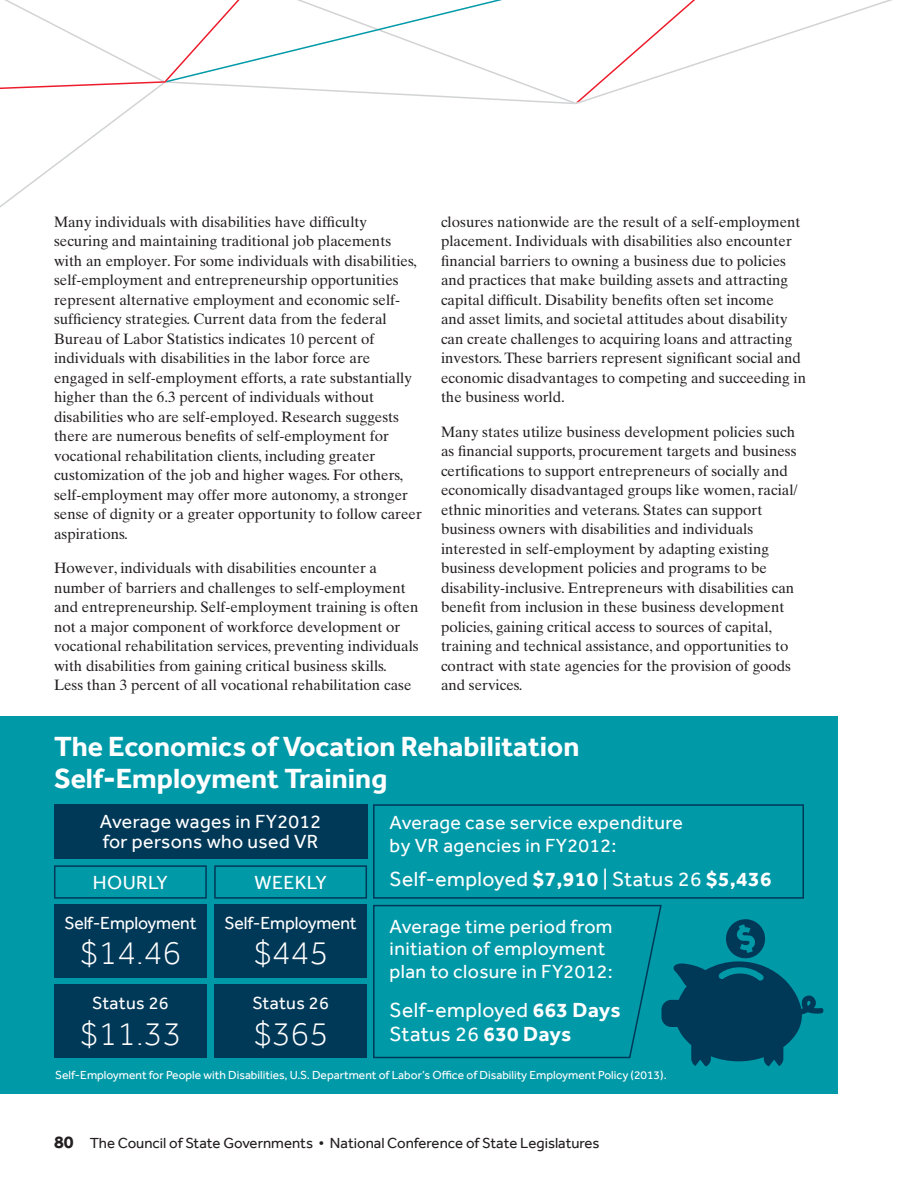
<style>
.page{position:relative;width:918px;height:1188px;background:#fff}
.page>*{position:absolute;margin:0;border:0;box-sizing:border-box;transform-origin:0 0}
.Pull-Out_Body_1{font:300 34.5px "Effra";color:#fff}
.t1{font:700 28.5px/31.5px "Effra";color:#fff}
.Pull-Out_Body_1-2{font:21px/24px "Effra";letter-spacing:.02em;color:#fff}
.Pull-Out_Body_1-3{font:19.5px/22.5px "Effra";letter-spacing:.02em;color:#fff}
.Pull-Out_Body_1-4{font:18px "Effra";letter-spacing:-.01em;color:#fff}
.Pull-Out_Body_1-5{font:18px "Effra";letter-spacing:.02em;color:#fff}
.Body{font:15px/19.5px "Times Ten LT";color:#231f20}
.t2{font:15px "Effra";color:#231f20}
.Body-2{font:12px "Effra";color:#fff}
.s1{font-weight:700}
.s2{font-weight:700;font-size:18px}
</style>
<div class="page">
<svg style="left:710px;top:0;width:182px;height:60px"></svg>
<svg style="left:0;top:0;width:710px;height:208px"></svg>
<div style="left:0;top:716px;width:838px;height:378px;background:#0099a8"></div>
<svg style="left:663px;top:919px;width:161px;height:147px"></svg>
<div style="left:54px;top:904px;width:153px;height:74px;background:#003857"></div>
<div style="left:214px;top:904px;width:152px;height:74px;background:#003857"></div>
<div style="left:54px;top:985px;width:153px;height:73px;background:#003857"></div>
<div style="left:214px;top:985px;width:152px;height:73px;background:#003857"></div>
<div style="left:54px;top:804px;width:313px;height:55px;background:#003857"></div>
<div style="left:373px;top:804px;width:431px;height:95px;border:2px solid #003857"></div>
<svg style="left:373px;top:904px;width:290px;height:155px"></svg>
<div style="left:54px;top:865px;width:153px;height:34px;border:2px solid #003857"></div>
<div style="left:214px;top:865px;width:153px;height:34px;border:2px solid #003857"></div>
<p class="Body" style="left:54px;top:212px;width:369px">Many individuals with disabilities have difficulty securing and maintaining traditional job placements with an employer. For some individuals with disabilities, self-employment and entrepreneurship opportunities represent alternative employment and economic self&shy;sufficiency strategies. Current data from the federal Bureau of Labor Statistics indicates 10 percent of individuals with disabilities in the labor force are engaged in self-employment efforts, a rate substantially higher than the 6.3 percent of individuals without disabilities who are self-employed. Research suggests there are numerous benefits of self-employment for vocational rehabilitation clients, including greater customization of the job and higher wages. For others, self-employment may offer more autonomy, a stronger sense of dignity or a greater opportunity to follow career aspirations.</p>
<p class="Body" style="left:54px;top:558px;width:366px">However, individuals with disabilities encounter a number of barriers and challenges to self-employment and entrepreneurship. Self-employment training is often not a major component of workforce development or vocational rehabilitation services, preventing individuals with disabilities from gaining critical business skills.<br>Less than 3 percent of all vocational rehabilitation case</p>
<p class="Body" style="left:441px;top:212px;width:367px">closures nationwide are the result of a self-employment placement. Individuals with disabilities also encounter financial barriers to owning a business due to policies and practices that make building assets and attracting capital difficult. Disability benefits often set income<br>and asset limits, and societal attitudes about disability can create challenges to acquiring loans and attracting investors. These barriers represent significant social and economic disadvantages to competing and succeeding in the business world.</p>
<p class="Body" style="left:441px;top:422px;width:358px">Many states utilize business development policies such as financial supports, procurement targets and business certifications to support entrepreneurs of socially and economically disadvantaged groups like women, racial/ ethnic minorities and veterans. States can support business owners with disabilities and individuals interested in self-employment by adapting existing business development policies and programs to be disability-inclusive. Entrepreneurs with disabilities can benefit from inclusion in these business development policies, gaining critical access to sources of capital, training and technical assistance, and opportunities to contract with state agencies for the provision of goods and services.</p>
<h3 class="t1" style="left:54px;top:731px;width:527px">The Economics of Vocation Rehabilitation<br>Self-Employment Training</h3>
<p class="Pull-Out_Body_1-3" style="left:100px;top:812px;width:223px;line-height:19.5px">Average wages in FY2012 for persons who used VR</p>
<p class="Pull-Out_Body_1-3" style="left:93px;top:871px;width:76px">HOURLY</p>
<p class="Pull-Out_Body_1-4" style="left:64px;top:912px;width:134px">Self-Employment</p>
<p class="Pull-Out_Body_1" style="left:80px;top:933px;width:103px">$14.46</p>
<p class="Pull-Out_Body_1-5" style="left:92px;top:993px;width:78px">Status 26</p>
<p class="Pull-Out_Body_1" style="left:80px;top:1014px;width:103px">$11.33</p>
<p class="Pull-Out_Body_1-3" style="left:390px;top:811px;width:295px">Average case service expenditure by VR agencies in FY2012:</p>
<p class="Pull-Out_Body_1-2" style="left:390px;top:867px;width:383px">Self-employed <span class="s1">$7,910</span> | Status 26 <span class="s1">$5,436</span></p>
<p class="Pull-Out_Body_1-3" style="left:390px;top:915px;width:225px">Average time period from initiation of employment plan to closure in FY2012:</p>
<p class="Pull-Out_Body_1-2" style="left:390px;top:998px;width:233px">Self-employed <span class="s1">663 Days<br></span>Status 26 <span class="s1">630 Days</span></p>
<p class="Body-2" style="left:55px;top:1068px;width:613px">Self-Employment for People with Disabilities, U.S. Department of Labor’s Office of Disability Employment Policy (2013).</p>
<p class="Pull-Out_Body_1-3" style="left:255px;top:871px;width:74px">WEEKLY</p>
<p class="Pull-Out_Body_1-4" style="left:225px;top:912px;width:134px">Self-Employment</p>
<p class="Pull-Out_Body_1" style="left:253px;top:933px;width:77px">$445</p>
<p class="Pull-Out_Body_1-5" style="left:252px;top:993px;width:78px">Status 26</p>
<p class="Pull-Out_Body_1" style="left:253px;top:1014px;width:77px">$365</p>
<p class="t2" style="left:54px;top:1135px;width:547px"><span class="s2">80</span> The Council of State Governments • National Conference of State Legislatures</p>
</div>
